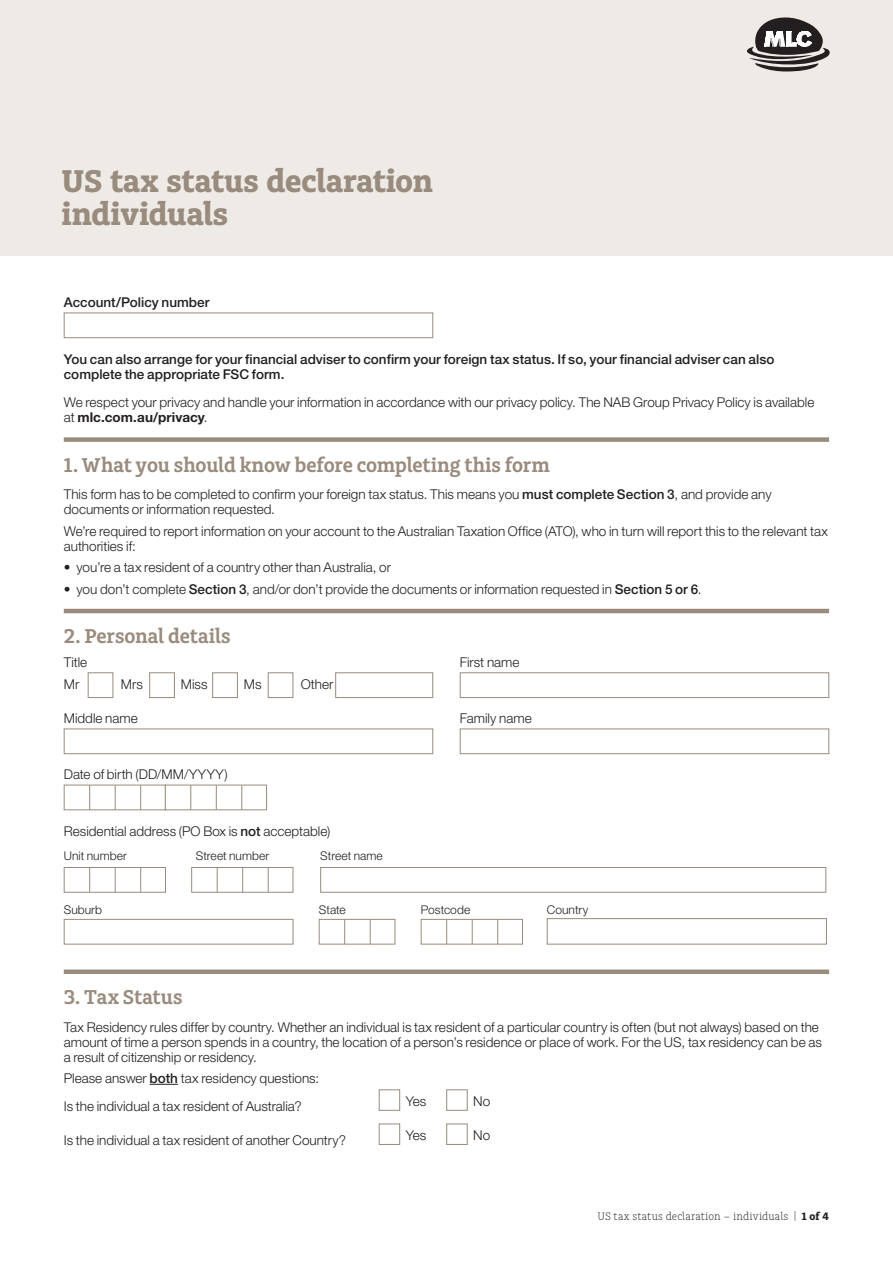
<style>
.page{position:relative;width:893px;height:1263px;background:#fff}
.page>*{position:absolute;margin:0;border:0;box-sizing:border-box;transform-origin:0 0}
.t1{font:700 33px/33px "Charlie Std";letter-spacing:-.005em;color:#998b7d}
.t2{font:600 21px "Charlie Std";letter-spacing:-.005em;color:#998b7d}
.t3{font:300 13.5px/15px "Helvetica Neue LT Std";color:#231f20}
.t4{font:500 13.5px/15.8px "Helvetica Neue LT Std";color:#231f20}
.t5{font:300 12px "Helvetica Neue LT Std";letter-spacing:.005em;color:#231f20}
.t6{font:300 11.25px "Charlie Std";letter-spacing:.015em;color:#231f20}
.s1{font-weight:700}
.s2{font-weight:500}
</style>
<div class="page">
<div style="left:0;top:0;width:893px;height:255px;background:#eeebe7"></div>
<div style="left:64px;top:437px;width:765px;height:5px;background:#998b7d"></div>
<hr style="left:64px;top:609px;width:765px;height:4px;background:#998b7d">
<div style="left:64px;top:969px;width:765px;height:5px;background:#998b7d"></div>
<svg style="left:150px;top:1084px;width:28px;height:1px"></svg>
<div style="left:64px;top:313px;width:369px;height:25px;border:1px solid #998b7d"></div>
<div style="left:88px;top:672px;width:25px;height:26px;border:1px solid #998b7d"></div>
<div style="left:149px;top:672px;width:26px;height:26px;border:1px solid #998b7d"></div>
<div style="left:212px;top:672px;width:26px;height:26px;border:1px solid #998b7d"></div>
<div style="left:268px;top:672px;width:25px;height:26px;border:1px solid #998b7d"></div>
<div style="left:335px;top:672px;width:98px;height:26px;border:1px solid #998b7d"></div>
<div style="left:460px;top:672px;width:369px;height:26px;border:1px solid #998b7d"></div>
<div style="left:64px;top:728px;width:369px;height:26px;border:1px solid #998b7d"></div>
<div style="left:460px;top:728px;width:369px;height:26px;border:1px solid #998b7d"></div>
<div style="left:64px;top:785px;width:102px;height:25px;background:#fff;border:1px solid #998b7d"></div>
<svg style="left:89px;top:785px;width:1px;height:25px"></svg>
<svg style="left:115px;top:785px;width:1px;height:25px"></svg>
<svg style="left:140px;top:785px;width:1px;height:25px"></svg>
<div style="left:165px;top:785px;width:102px;height:25px;background:#fff;border:1px solid #998b7d"></div>
<svg style="left:191px;top:785px;width:1px;height:25px"></svg>
<svg style="left:216px;top:785px;width:1px;height:25px"></svg>
<svg style="left:242px;top:785px;width:1px;height:25px"></svg>
<div style="left:64px;top:867px;width:102px;height:26px;background:#fff;border:1px solid #998b7d"></div>
<svg style="left:89px;top:867px;width:1px;height:25px"></svg>
<svg style="left:115px;top:867px;width:1px;height:25px"></svg>
<svg style="left:140px;top:867px;width:1px;height:25px"></svg>
<div style="left:191px;top:867px;width:102px;height:26px;background:#fff;border:1px solid #998b7d"></div>
<svg style="left:217px;top:867px;width:1px;height:25px"></svg>
<svg style="left:242px;top:867px;width:1px;height:25px"></svg>
<svg style="left:268px;top:867px;width:1px;height:25px"></svg>
<div style="left:320px;top:867px;width:506px;height:26px;border:1px solid #998b7d"></div>
<div style="left:64px;top:919px;width:229px;height:25px;background:#fff;border:1px solid #998b7d"></div>
<div style="left:319px;top:919px;width:76px;height:25px;background:#fff;border:1px solid #998b7d"></div>
<svg style="left:344px;top:919px;width:1px;height:25px"></svg>
<svg style="left:370px;top:919px;width:1px;height:25px"></svg>
<div style="left:421px;top:919px;width:102px;height:25px;background:#fff;border:1px solid #998b7d"></div>
<svg style="left:446px;top:919px;width:1px;height:25px"></svg>
<svg style="left:472px;top:919px;width:1px;height:25px"></svg>
<svg style="left:497px;top:919px;width:1px;height:25px"></svg>
<div style="left:547px;top:918px;width:280px;height:26px;border:1px solid #998b7d"></div>
<div style="left:379px;top:1089px;width:21px;height:22px;background:#fff;border:1px solid #998b7d"></div>
<div style="left:446px;top:1089px;width:22px;height:22px;background:#fff;border:1px solid #998b7d"></div>
<div style="left:379px;top:1123px;width:21px;height:22px;background:#fff;border:1px solid #998b7d"></div>
<div style="left:446px;top:1123px;width:22px;height:22px;background:#fff;border:1px solid #998b7d"></div>
<svg style="left:747px;top:17px;width:82px;height:54px"></svg>
<h1 class="t1" style="left:62px;top:165px;width:372px">US tax status declaration individuals</h1>
<p class="t4" style="left:64px;top:294px;width:147px">Account/Policy number</p>
<p class="t4" style="left:64px;top:351px;width:712px">You can also arrange for your financial adviser to confirm your foreign tax status. If so, your financial adviser can also complete the appropriate FSC form.</p>
<p class="t3" style="left:64px;top:394px;width:752px">We respect your privacy and handle your information in accordance with our privacy policy. The NAB Group Privacy Policy is available at <span class="s1">mlc.com.au/privacy</span>.</p>
<h2 class="t2" style="left:64px;top:453px;width:487px">1. What you should know before completing this form</h2>
<p class="t3" style="left:64px;top:487px;width:709px">This form has to be completed to confirm your foreign tax status. This means you <span class="s2">must complete Section 3</span>, and provide any documents or information requested.</p>
<p class="t3" style="left:64px;top:523px;width:766px">We’re required to report information on your account to the Australian Taxation Office (ATO), who in turn will report this to the relevant tax authorities if:</p>
<p class="t3" style="left:64px;top:559px;width:329px">• you’re a tax resident of a country other than Australia, or</p>
<p class="t3" style="left:64px;top:581px;width:639px">• you don’t complete <span class="s2">Section 3</span>, and/or don’t provide the documents or information requested in <span class="s2">Section 5 or 6</span>.</p>
<h2 class="t2" style="left:64px;top:624px;width:168px">2. Personal details</h2>
<p class="t3" style="left:64px;top:655px;width:25px">Title</p>
<p class="t3" style="left:460px;top:655px;width:61px">First name</p>
<p class="t3" style="left:64px;top:676px;width:17px">Mr</p>
<p class="t3" style="left:121px;top:676px;width:24px">Mrs</p>
<p class="t3" style="left:181px;top:676px;width:28px">Miss</p>
<p class="t3" style="left:244px;top:676px;width:19px">Ms</p>
<p class="t3" style="left:301px;top:676px;width:34px">Other</p>
<p class="t3" style="left:64px;top:711px;width:76px">Middle name</p>
<p class="t3" style="left:460px;top:711px;width:73px">Family name</p>
<p class="t3" style="left:64px;top:767px;width:165px">Date of birth (DD/MM/YYYY)</p>
<p class="t3" style="left:64px;top:823px;width:268px">Residential address (PO Box is <span class="s2">not</span> acceptable)</p>
<p class="t5" style="left:64px;top:848px;width:65px">Unit number</p>
<p class="t5" style="left:196px;top:848px;width:75px">Street number</p>
<p class="t5" style="left:320px;top:848px;width:64px">Street name</p>
<p class="t5" style="left:64px;top:902px;width:40px">Suburb</p>
<p class="t5" style="left:319px;top:902px;width:28px">State</p>
<p class="t5" style="left:421px;top:902px;width:51px">Postcode</p>
<p class="t5" style="left:547px;top:902px;width:43px">Country</p>
<h2 class="t2" style="left:64px;top:985px;width:120px">3. Tax Status</h2>
<p class="t3" style="left:64px;top:1019px;width:760px">Tax Residency rules differ by country. Whether an individual is tax resident of a particular country is often (but not always) based on the amount of time a person spends in a country, the location of a person’s residence or place of work. For the US, tax residency can be as a result of citizenship or residency.</p>
<p class="t3" style="left:64px;top:1064px;width:257px;line-height:27.8px">Please answer <span class="s2">both</span> tax residency questions:<br>Is the individual a tax resident of Australia?</p>
<p class="t3" style="left:406px;top:1093px;width:22px">Yes</p>
<p class="t3" style="left:473px;top:1093px;width:19px">No</p>
<p class="t3" style="left:64px;top:1132px;width:284px">Is the individual a tax resident of another Country?</p>
<p class="t3" style="left:406px;top:1128px;width:22px">Yes</p>
<p class="t3" style="left:473px;top:1128px;width:19px">No</p>
<p class="t6" style="left:597px;top:1210px;width:233px">US tax status declaration – individuals | <span class="s1">1 of 4</span></p>
</div>
